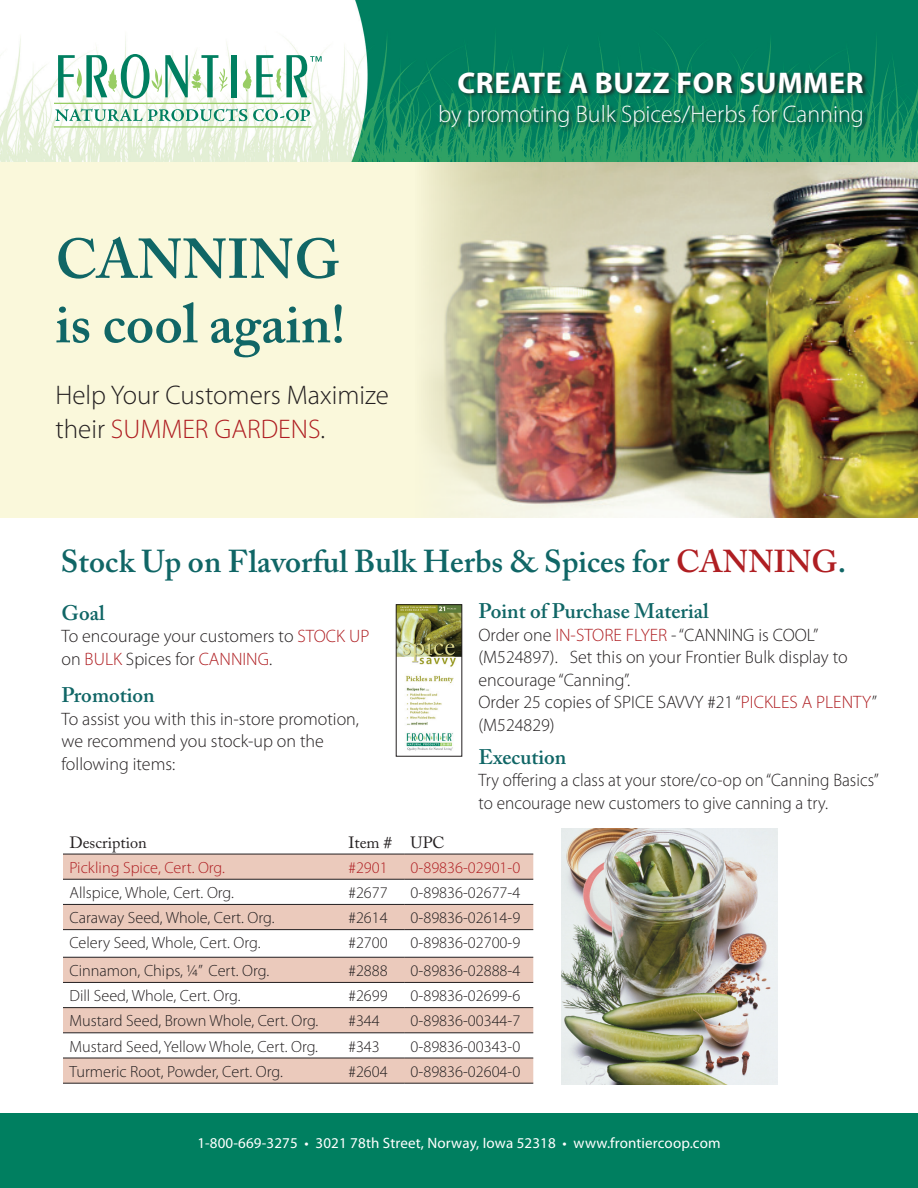
<style>
.page{position:relative;width:918px;height:1188px;background:#fff}
.page>*{position:absolute;margin:0;border:0;box-sizing:border-box;transform-origin:0 0}
.t1{font:600 55.5px "Adobe Caslon Pro";color:#106666}
.t2{font:600 31.5px "Adobe Caslon Pro";color:#106666}
.t3{font:700 30px "Myriad Pro";letter-spacing:.02em;color:#fff}
.t4{font:300 27px/34.5px "Myriad Pro";color:#231f20}
.t5{font:300 24px "Myriad Pro";color:#fff}
.t6{font:600 21px "Adobe Caslon Pro";color:#106666}
.t7{font:300 18px/22.5px "Myriad Pro";color:#231f20}
.t8{font:300 18px/22.5px "Myriad Pro";color:#231f20;scale:.96 1}
.t9{font:300 16.2px "Myriad Pro";color:#231f20}
.t10{font:300 16.2px "Myriad Pro";color:#af1e22}
.t11{font:16.2px "Adobe Caslon Pro";color:#231f20}
.product_header{font:15px "Myriad Pro";letter-spacing:.01em;color:#fff}
.s1{color:#af1e22}
</style>
<div class="page">
<svg style="left:63px;top:855px;width:470px;height:228px;fill:#ebcabc"></svg>
<hr style="left:63px;top:854px;width:279px;height:1px;background:#231f20">
<hr style="left:342px;top:854px;width:62px;height:1px;background:#231f20">
<hr style="left:404px;top:854px;width:129px;height:1px;background:#231f20">
<hr style="left:63px;top:879px;width:279px;height:1px;background:#231f20">
<hr style="left:342px;top:879px;width:62px;height:1px;background:#231f20">
<hr style="left:404px;top:879px;width:129px;height:1px;background:#231f20">
<hr style="left:63px;top:904px;width:279px;height:1px;background:#231f20">
<hr style="left:342px;top:904px;width:62px;height:1px;background:#231f20">
<hr style="left:404px;top:904px;width:129px;height:1px;background:#231f20">
<hr style="left:63px;top:929px;width:279px;height:1px;background:#231f20">
<hr style="left:342px;top:929px;width:62px;height:1px;background:#231f20">
<hr style="left:404px;top:929px;width:129px;height:1px;background:#231f20">
<hr style="left:63px;top:957px;width:279px;height:1px;background:#231f20">
<hr style="left:342px;top:957px;width:62px;height:1px;background:#231f20">
<hr style="left:404px;top:957px;width:129px;height:1px;background:#231f20">
<hr style="left:63px;top:982px;width:279px;height:1px;background:#231f20">
<hr style="left:342px;top:982px;width:62px;height:1px;background:#231f20">
<hr style="left:404px;top:982px;width:129px;height:1px;background:#231f20">
<hr style="left:63px;top:1007px;width:279px;height:1px;background:#231f20">
<hr style="left:342px;top:1007px;width:62px;height:1px;background:#231f20">
<hr style="left:404px;top:1007px;width:129px;height:1px;background:#231f20">
<hr style="left:63px;top:1032px;width:279px;height:1px;background:#231f20">
<hr style="left:342px;top:1032px;width:62px;height:1px;background:#231f20">
<hr style="left:404px;top:1032px;width:129px;height:1px;background:#231f20">
<hr style="left:63px;top:1058px;width:279px;height:1px;background:#231f20">
<hr style="left:342px;top:1058px;width:62px;height:1px;background:#231f20">
<hr style="left:404px;top:1058px;width:129px;height:1px;background:#231f20">
<hr style="left:63px;top:1083px;width:279px;height:1px;background:#231f20">
<hr style="left:342px;top:1083px;width:62px;height:1px;background:#231f20">
<hr style="left:404px;top:1083px;width:129px;height:1px;background:#231f20">
<div style="left:0;top:162px;width:918px;height:356px;background:#faf8db"></div>
<img style="left:425px;top:162px;width:493px;height:356px">
<div style="left:0;top:1113px;width:918px;height:75px;background:#007f60"></div>
<img style="left:0;top:0;width:918px;height:162px">
<div style="left:438px;top:71px;width:431px;height:61px;background:#231f20;opacity:.75"></div>
<div style="left:232px;top:55px;width:5px;height:42px;background:#007f60"></div>
<svg style="left:58px;top:54px;width:170px;height:45px"></svg>
<svg style="left:243px;top:55px;width:79px;height:42px"></svg>
<svg style="left:55px;top:109px;width:192px;height:12px"></svg>
<svg style="left:253px;top:109px;width:57px;height:12px"></svg>
<hr style="left:54px;top:103px;width:257px;height:1px;background:#99cd65">
<hr style="left:54px;top:126px;width:257px;height:2px;background:#99cd65">
<img style="left:561px;top:828px;width:217px;height:256px">
<img style="left:398px;top:606px;width:62px;height:145px">
<div style="left:396px;top:604px;width:66px;height:152px;border:1px solid #231f20"></div>
<p class="t1" style="left:56px;top:226px;width:287px">CANNING</p>
<p class="t1" style="left:56px;top:291px;width:291px">is cool again!</p>
<p class="t4" style="left:56px;top:377px;width:335px">Help Your Customers Maximize their <span class="s1">SUMMER GARDENS</span>.</p>
<p class="t3" style="left:458px;top:63px;width:408px">CREATE A BUZZ FOR SUMMER</p>
<p class="t5" style="left:438px;top:99px;width:427px">by promoting Bulk Spices/Herbs for Canning</p>
<p class="t2" style="left:61px;top:543px;width:787px">Stock Up on Flavorful Bulk Herbs &amp; Spices for <span class="s1">CANNING</span>.</p>
<p class="t6" style="left:62px;top:600px;width:45px">Goal</p>
<p class="t7" style="left:62px;top:625px;width:309px">To encourage your customers to <span class="s1">STOCK UP </span>on <span class="s1">BULK</span> Spices for <span class="s1">CANNING</span>.</p>
<p class="t6" style="left:62px;top:683px;width:95px">Promotion</p>
<p class="t7" style="left:62px;top:707px;width:299px">To assist you with this in-store promotion, we recommend you stock-up on the following items:</p>
<p class="t6" style="left:478px;top:599px;width:232px">Point of Purchase Material</p>
<p class="t7" style="left:478px;top:624px;width:371px">Order one <span class="s1">IN-STORE FLYER</span> - “CANNING is COOL” (M524897). Set this on your Frontier Bulk display to encourage “Canning”.</p>
<p class="t7" style="left:478px;top:691px;width:400px">Order 25 copies of SPICE SAVVY #21 “<span class="s1">PICKLES A PLENTY</span>” (M524829)</p>
<p class="t6" style="left:478px;top:744px;width:89px">Execution</p>
<p class="t8" style="left:478px;top:769px;width:419px">Try offering a class at your store/co-op on “Canning Basics” to encourage new customers to give canning a try.</p>
<p class="t11" style="left:70px;top:832px;width:79px">Description</p>
<p class="t11" style="left:349px;top:832px;width:45px">Item #</p>
<p class="t11" style="left:411px;top:832px;width:36px">UPC</p>
<p class="t10" style="left:70px;top:858px;width:157px">Pickling Spice, Cert. Org.</p>
<p class="t10" style="left:349px;top:858px;width:41px">#2901</p>
<p class="t10" style="left:411px;top:858px;width:111px">0-89836-02901-0</p>
<p class="t9" style="left:70px;top:883px;width:166px">Allspice, Whole, Cert. Org.</p>
<p class="t9" style="left:349px;top:883px;width:41px">#2677</p>
<p class="t9" style="left:411px;top:883px;width:111px">0-89836-02677-4</p>
<p class="t9" style="left:70px;top:908px;width:207px">Caraway Seed, Whole, Cert. Org.</p>
<p class="t9" style="left:349px;top:908px;width:41px">#2614</p>
<p class="t9" style="left:411px;top:908px;width:111px">0-89836-02614-9</p>
<p class="t9" style="left:70px;top:933px;width:193px">Celery Seed, Whole, Cert. Org.</p>
<p class="t9" style="left:349px;top:933px;width:41px">#2700</p>
<p class="t9" style="left:411px;top:933px;width:111px">0-89836-02700-9</p>
<p class="t9" style="left:70px;top:961px;width:201px">Cinnamon, Chips, 1/4” Cert. Org.</p>
<p class="t9" style="left:349px;top:961px;width:41px">#2888</p>
<p class="t9" style="left:411px;top:961px;width:111px">0-89836-02888-4</p>
<p class="t9" style="left:70px;top:986px;width:173px">Dill Seed, Whole, Cert. Org.</p>
<p class="t9" style="left:349px;top:986px;width:41px">#2699</p>
<p class="t9" style="left:411px;top:986px;width:111px">0-89836-02699-6</p>
<p class="t9" style="left:70px;top:1011px;width:250px">Mustard Seed, Brown Whole, Cert. Org.</p>
<p class="t9" style="left:349px;top:1011px;width:33px">#344</p>
<p class="t9" style="left:411px;top:1011px;width:111px">0-89836-00344-7</p>
<p class="t9" style="left:70px;top:1036px;width:250px">Mustard Seed, Yellow Whole, Cert. Org.</p>
<p class="t9" style="left:349px;top:1036px;width:33px">#343</p>
<p class="t9" style="left:411px;top:1036px;width:111px">0-89836-00343-0</p>
<p class="t9" style="left:70px;top:1062px;width:215px">Turmeric Root, Powder, Cert. Org.</p>
<p class="t9" style="left:349px;top:1062px;width:41px">#2604</p>
<p class="t9" style="left:411px;top:1062px;width:111px">0-89836-02604-0</p>
<p class="product_header" style="left:197px;top:1134px;width:525px">1-800-669-3275 • 3021 78th Street, Norway, Iowa 52318 • www.frontiercoop.com</p>
</div>
